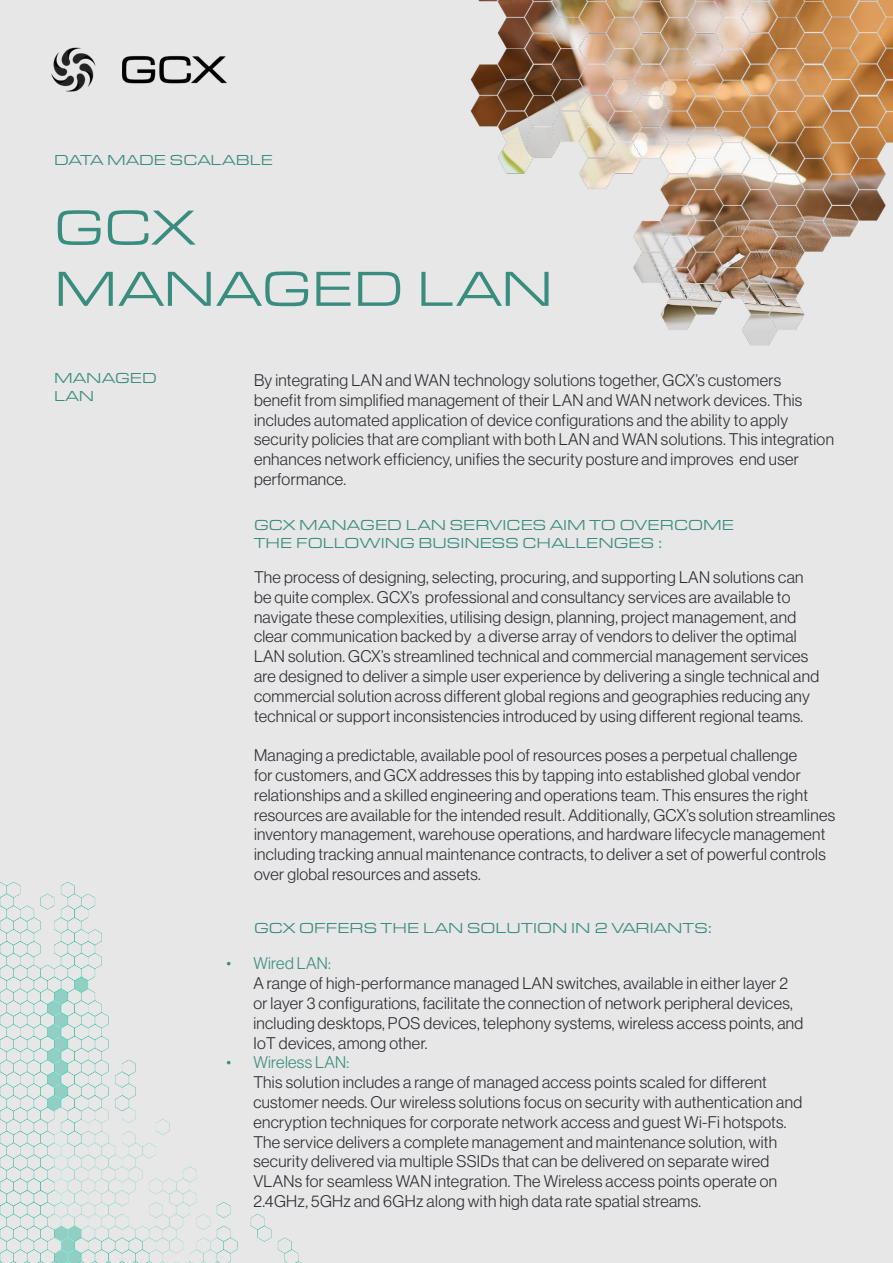
<style>
.page{position:relative;width:893px;height:1263px;background:#e7e7e7}
.page>*{position:absolute;margin:0;border:0;box-sizing:border-box;transform-origin:0 0}
.t1{font:51px/61.2px "Eurostile Ext";color:#398d7e}
.t2{font:16.5px/19.8px "N Haas Grotesk DS Pro 45 Lt";letter-spacing:.02em;color:#2c2c33}
.t3{font:16.5px "N Haas Grotesk DS Pro 45 Lt";letter-spacing:.02em;color:#398d7e}
.t4{font:15px/18px "Eurostile Ext";color:#398d7e}
</style>
<div class="page">
<img style="left:51px;top:47px;width:176px;height:45px">
<img style="left:470px;top:0;width:423px;height:346px">
<img style="left:0;top:881px;width:301px;height:382px">
<p class="t4" style="left:54px;top:150px;width:220px">DATA MADE SCALABLE</p>
<h1 class="t1" style="left:54px;top:194px;width:501px">GCX<br>MANAGED LAN</h1>
<p class="t4" style="left:54px;top:368px;width:104px">MANAGED<br>LAN</p>
<p class="t2" style="left:254px;top:370px;width:581px">By integrating LAN and WAN technology solutions together, GCX’s customers<br>benefit from simplified management of their LAN and WAN network devices. This includes automated application of device configurations and the ability to apply security policies that are compliant with both LAN and WAN solutions. This integration enhances network efficiency, unifies the security posture and improves end user performance.</p>
<p class="t4" style="left:254px;top:515px;width:482px">GCX MANAGED LAN SERVICES AIM TO OVERCOME<br>THE FOLLOWING BUSINESS CHALLENGES :</p>
<p class="t2" style="left:254px;top:567px;width:567px">The process of designing, selecting, procuring, and supporting LAN solutions can be quite complex. GCX’s professional and consultancy services are available to navigate these complexities, utilising design, planning, project management, and clear communication backed by a diverse array of vendors to deliver the optimal LAN solution. GCX’s streamlined technical and commercial management services are designed to deliver a simple user experience by delivering a single technical and commercial solution across different global regions and geographies reducing any technical or support inconsistencies introduced by using different regional teams.</p>
<p class="t2" style="left:254px;top:745px;width:583px">Managing a predictable, available pool of resources poses a perpetual challenge<br>for customers, and GCX addresses this by tapping into established global vendor relationships and a skilled engineering and operations team. This ensures the right resources are available for the intended result. Additionally, GCX’s solution streamlines inventory management, warehouse operations, and hardware lifecycle management including tracking annual maintenance contracts, to deliver a set of powerful controls over global resources and assets.</p>
<p class="t4" style="left:254px;top:918px;width:460px">GCX OFFERS THE LAN SOLUTION IN 2 VARIANTS:</p>
<p class="t3" style="left:226px;top:954px;width:106px">• Wired LAN:</p>
<p class="t2" style="left:253px;top:973px;width:551px">A range of high-performance managed LAN switches, available in either layer 2 or layer 3 configurations, facilitate the connection of network peripheral devices, including desktops, POS devices, telephony systems, wireless access points, and IoT devices, among other.</p>
<p class="t3" style="left:226px;top:1053px;width:124px">• Wireless LAN:</p>
<p class="t2" style="left:253px;top:1072px;width:550px">This solution includes a range of managed access points scaled for different customer needs. Our wireless solutions focus on security with authentication and encryption techniques for corporate network access and guest Wi-Fi hotspots.<br>The service delivers a complete management and maintenance solution, with security delivered via multiple SSIDs that can be delivered on separate wired VLANs for seamless WAN integration. The Wireless access points operate on 2.4GHz, 5GHz and 6GHz along with high data rate spatial streams.</p>
</div>
